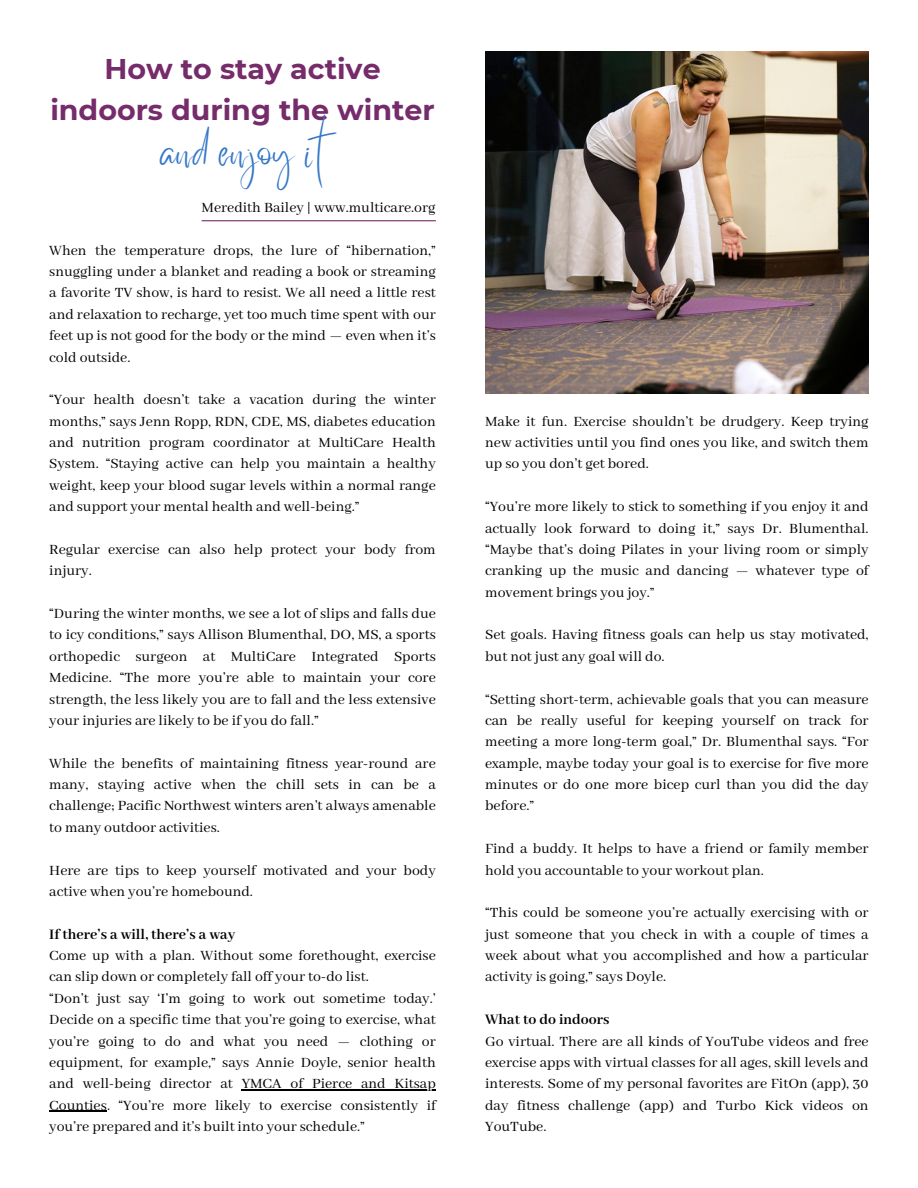
<style>
.page{position:relative;width:918px;height:1188px;background:#fff}
.page>*{position:absolute;margin:0;border:0;box-sizing:border-box;transform-origin:0 0}
.t1{font:36px "Better Saturday";color:#3678c8}
.t2{font:700 28.5px/40.5px "Montserrat";color:#762b6a;text-align:center}
.t3{font:15.75px/21.3px "Abhaya Libre";color:#000;text-align:justify}
.t4{font:700 15.75px "Abhaya Libre";color:#000}
</style>
<div class="page">
<img style="left:485px;top:52px;width:384px;height:342px">
<hr style="left:242px;top:1089px;width:194px;height:2px;background:#000">
<hr style="left:49px;top:1111px;width:58px;height:1px;background:#000">
<hr style="left:202px;top:220px;width:234px;height:1px;background:#762b6a">
<h2 class="t2" style="left:50px;top:49px;width:386px">How to stay active indoors during the winter</h2>
<h1 class="t1" style="left:162px;top:146px;width:183px">and enjoy it</h1>
<p class="t3" style="left:202px;top:197px;width:235px">Meredith Bailey | www.multicare.org</p>
<p class="t3" style="left:49px;top:240px;width:388px">When the temperature drops, the lure of “hibernation,” snuggling under a blanket and reading a book or streaming a favorite TV show, is hard to resist. We all need a little rest and relaxation to recharge, yet too much time spent with our feet up is not good for the body or the mind — even when it’s cold outside.</p>
<p class="t3" style="left:49px;top:390px;width:388px">“Your health doesn’t take a vacation during the winter months,” says Jenn Ropp, RDN, CDE, MS, diabetes education and nutrition program coordinator at MultiCare Health System. “Staying active can help you maintain a healthy weight, keep your blood sugar levels within a normal range and support your mental health and well-being.”</p>
<p class="t3" style="left:49px;top:539px;width:388px">Regular exercise can also help protect your body from injury.</p>
<p class="t3" style="left:49px;top:604px;width:388px">“During the winter months, we see a lot of slips and falls due to icy conditions,” says Allison Blumenthal, DO, MS, a sports orthopedic surgeon at MultiCare Integrated Sports Medicine. “The more you’re able to maintain your core strength, the less likely you are to fall and the less extensive your injuries are likely to be if you do fall.”</p>
<p class="t3" style="left:49px;top:753px;width:388px">While the benefits of maintaining fitness year-round are many, staying active when the chill sets in can be a challenge; Pacific Northwest winters aren’t always amenable to many outdoor activities.</p>
<p class="t3" style="left:49px;top:860px;width:388px">Here are tips to keep yourself motivated and your body active when you’re homebound.</p>
<p class="t4" style="left:49px;top:926px;width:187px">If there’s a will, there’s a way</p>
<p class="t3" style="left:49px;top:946px;width:388px;text-align:left">Come up with a plan. Without some forethought, exercise can slip down or completely fall off your to-do list.<br>“Don’t just say ‘I’m going to work out sometime today.’ Decide on a specific time that you’re going to exercise, what you’re going to do and what you need — clothing or equipment, for example,” says Annie Doyle, senior health and well-being director at YMCA of Pierce and Kitsap Counties. “You’re more likely to exercise consistently if you’re prepared and it’s built into your schedule.”</p>
<p class="t3" style="left:485px;top:411px;width:385px">Make it fun. Exercise shouldn’t be drudgery. Keep trying new activities until you find ones you like, and switch them up so you don’t get bored.</p>
<p class="t3" style="left:485px;top:497px;width:385px">“You’re more likely to stick to something if you enjoy it and actually look forward to doing it,” says Dr. Blumenthal. “Maybe that’s doing Pilates in your living room or simply cranking up the music and dancing — whatever type of movement brings you joy.”</p>
<p class="t3" style="left:485px;top:625px;width:385px">Set goals. Having fitness goals can help us stay motivated, but not just any goal will do.</p>
<p class="t3" style="left:485px;top:689px;width:385px">“Setting short-term, achievable goals that you can measure can be really useful for keeping yourself on track for meeting a more long-term goal,” Dr. Blumenthal says. “For example, maybe today your goal is to exercise for five more minutes or do one more bicep curl than you did the day before.”</p>
<p class="t3" style="left:485px;top:839px;width:385px">Find a buddy. It helps to have a friend or family member hold you accountable to your workout plan.</p>
<p class="t3" style="left:485px;top:903px;width:385px">“This could be someone you’re actually exercising with or just someone that you check in with a couple of times a week about what you accomplished and how a particular activity is going,” says Doyle.</p>
<p class="t4" style="left:485px;top:1011px;width:126px">What to do indoors</p>
<p class="t3" style="left:485px;top:1031px;width:385px">Go virtual. There are all kinds of YouTube videos and free exercise apps with virtual classes for all ages, skill levels and interests. Some of my personal favorites are FitOn (app), 30 day fitness challenge (app) and Turbo Kick videos on YouTube.</p>
</div>
